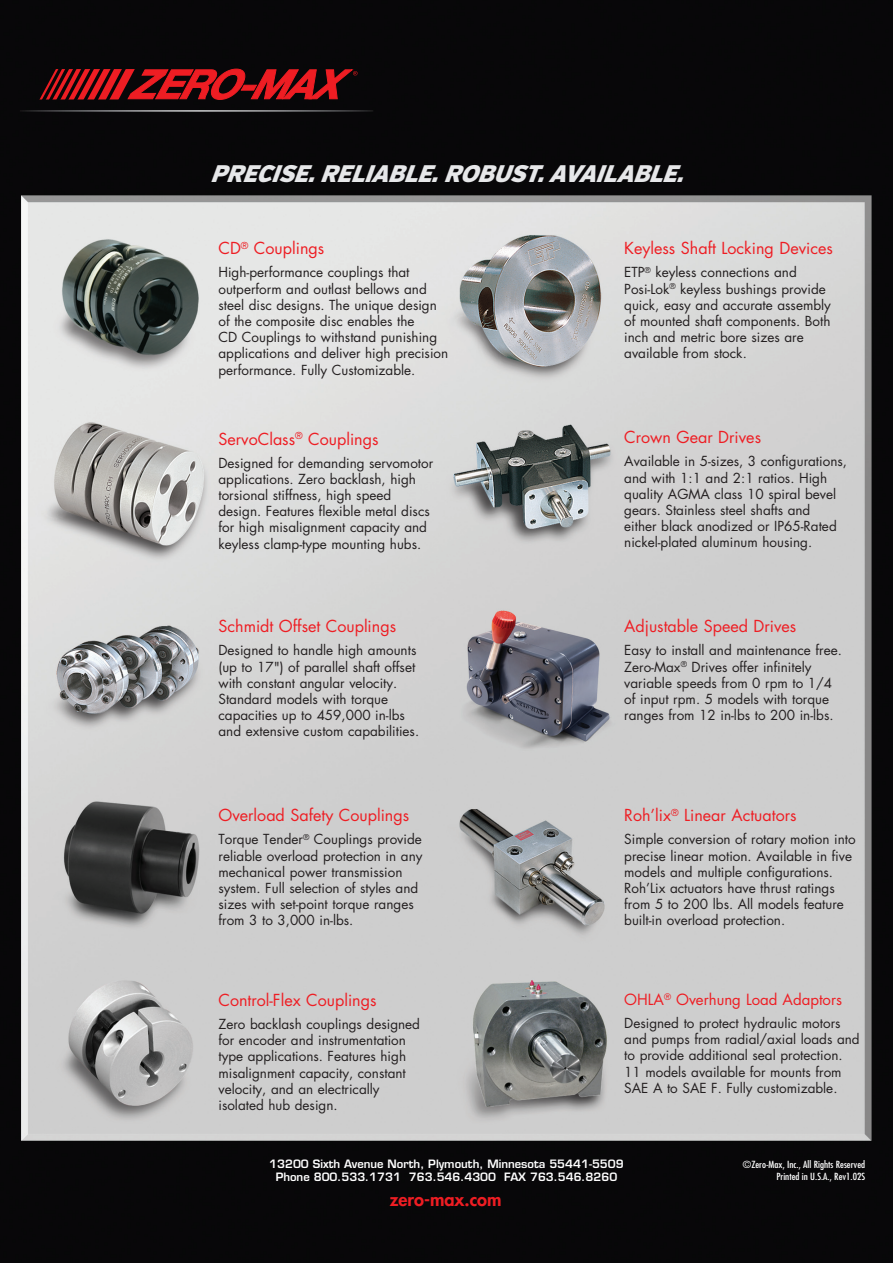
<style>
.page{position:relative;width:893px;height:1263px;background:#fff}
.page>*{position:absolute;margin:0;border:0;box-sizing:border-box;transform-origin:0 0}
.t1{font:italic 900 24px "Verb Cond";color:#e6e7e9}
.t2{font:800 18px "Futura Std";color:#ee1d23}
.t3{font:16.2px "Futura Std";color:#ee1d23}
.t4{font:15px "Futura Std";color:#ee1d23}
.t5{font:13.5px/16.2px "Futura Std";color:#231f20}
.t6{font:600 11.25px/13.5px "Eurostile LT Std";color:#fff;text-align:center}
.t7{font:condensed 9.6px/11.9px "Futura Std";color:#fff;text-align:right;scale:1.1 1}
</style>
<div class="page">
<img style="left:0;top:0;width:893px;height:1263px">
<svg style="left:20px;top:110px;width:353px;height:2px"></svg>
<svg style="left:36px;top:69px;width:321px;height:31px;background:#811216"></svg>
<h1 class="t1" style="left:210px;top:159px;width:485px">PRECISE.RELIABLE.ROBUST.AVAILABLE.</h1>
<p class="t3" style="left:218px;top:238px;width:107px">CD<sup>®</sup> Couplings</p>
<p class="t5" style="left:218px;top:264px;width:231px">High-performance couplings that outperform and outlast bellows and steel disc designs. The unique design of the composite disc enables the<br>CD Couplings to withstand punishing applications and deliver high precision performance. Fully Customizable.</p>
<p class="t3" style="left:218px;top:428px;width:162px">ServoClass<sup>®</sup> Couplings</p>
<p class="t5" style="left:218px;top:455px;width:216px">Designed for demanding servomotor applications. Zero backlash, high torsional stiffness, high speed design. Features flexible metal discs for high misalignment capacity and keyless clamp-type mounting hubs.</p>
<p class="t3" style="left:218px;top:616px;width:179px">Schmidt Offset Couplings</p>
<p class="t5" style="left:218px;top:642px;width:202px">Designed to handle high amounts (up to 17") of parallel shaft offset with constant angular velocity.<br>Standard models with torque capacities up to 459,000 in-lbs and extensive custom capabilities.</p>
<p class="t3" style="left:218px;top:805px;width:192px">Overload Safety Couplings</p>
<p class="t5" style="left:218px;top:831px;width:206px">Torque Tender<sup>®</sup> Couplings provide reliable overload protection in any mechanical power transmission system. Full selection of styles and sizes with set-point torque ranges from 3 to 3,000 in-lbs.</p>
<p class="t3" style="left:218px;top:990px;width:160px">Control-Flex Couplings</p>
<p class="t5" style="left:218px;top:1016px;width:203px">Zero backlash couplings designed for encoder and instrumentation type applications. Features high misalignment capacity, constant velocity, and an electrically isolated hub design.</p>
<p class="t3" style="left:624px;top:238px;width:210px">Keyless Shaft Locking Devices</p>
<p class="t5" style="left:624px;top:264px;width:208px">ETP<sup>®</sup> keyless connections and<br>Posi-Lok<sup>®</sup> keyless bushings provide quick, easy and accurate assembly of mounted shaft components. Both inch and metric bore sizes are available from stock.</p>
<p class="t3" style="left:624px;top:427px;width:138px">Crown Gear Drives</p>
<p class="t5" style="left:624px;top:453px;width:224px">Available in 5-sizes, 3 configurations, and with 1:1 and 2:1 ratios. High quality AGMA class 10 spiral bevel gears. Stainless steel shafts and<br>either black anodized or IP65-Rated nickel-plated aluminum housing.</p>
<p class="t3" style="left:624px;top:616px;width:174px">Adjustable Speed Drives</p>
<p class="t5" style="left:624px;top:642px;width:219px">Easy to install and maintenance free.<br>Zero-Max<sup>®</sup> Drives offer infinitely variable speeds from 0 rpm to 1/4 of input rpm. 5 models with torque ranges from 12 in-lbs to 200 in-lbs.</p>
<p class="t3" style="left:624px;top:805px;width:174px">Roh’lix<sup>®</sup> Linear Actuators</p>
<p class="t5" style="left:624px;top:831px;width:233px">Simple conversion of rotary motion into precise linear motion. Available in five models and multiple configurations.<br>Roh’Lix actuators have thrust ratings from 5 to 200 lbs. All models feature built-in overload protection.</p>
<p class="t4" style="left:624px;top:990px;width:219px">OHLA<sup>®</sup> Overhung Load Adaptors</p>
<p class="t5" style="left:624px;top:1015px;width:237px">Designed to protect hydraulic motors and pumps from radial/axial loads and to provide additional seal protection.<br>11 models available for mounts from SAE A to SAE F. Fully customizable.</p>
<p class="t6" style="left:269px;top:1157px;width:356px">13200 Sixth Avenue North, Plymouth, Minnesota 55441-5509<br>Phone 800.533.1731 763.546.4300 FAX 763.546.8260</p>
<h2 class="t2" style="left:390px;top:1188px;width:113px">zero-max.com</h2>
<p class="t7" style="left:743px;top:1159px;width:113px">©Zero-Max, Inc., All Rights Reserved<br>Printed in U.S.A., Rev1.02S</p>
</div>
